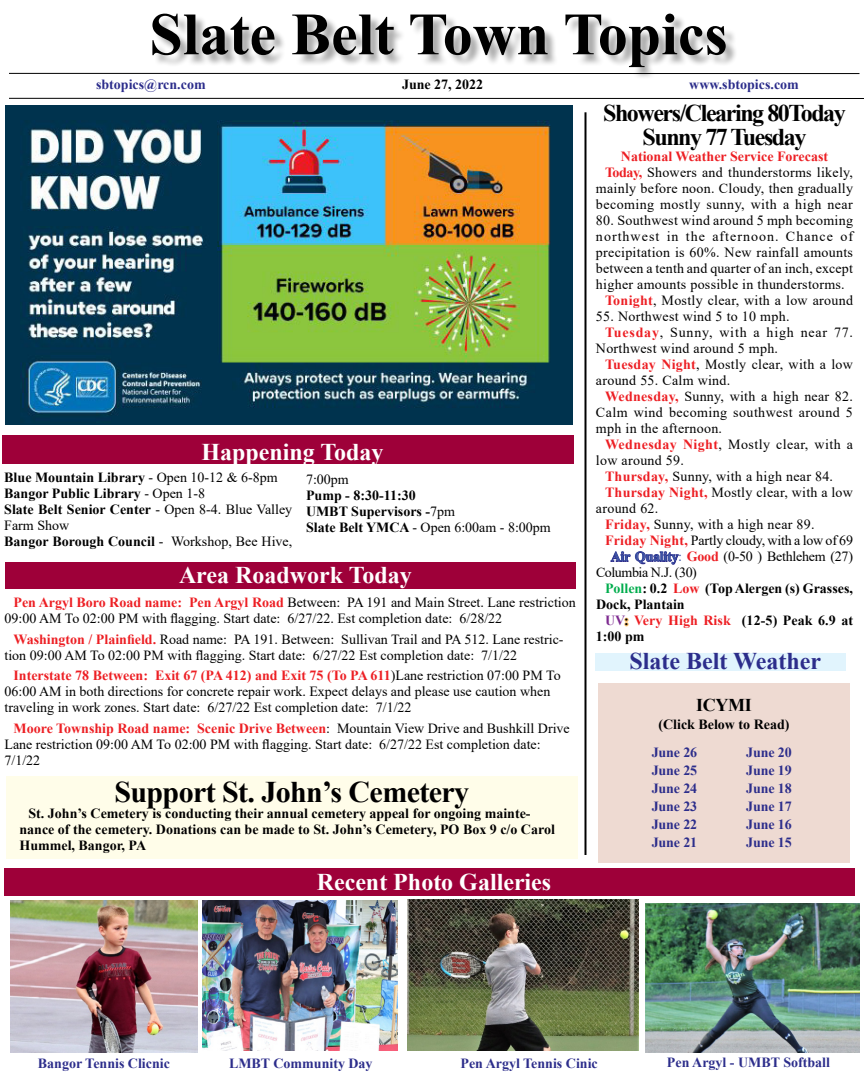
<style>
.page{position:relative;width:864px;height:1080px;background:#fff}
.page>*{position:absolute;margin:0;border:0;box-sizing:border-box;transform-origin:0 0}
.t1{font:700 60px "Times New Roman";color:#000}
.t2{font:700 30px "Times New Roman";letter-spacing:-.02em;color:#000}
.t3{font:700 24px "Times New Roman";color:#fff}
.t4{font:700 24px/24px "Times New Roman";letter-spacing:-.06em;color:#000;text-align:center}
.t5{font:700 24px "Times New Roman";color:#2c2d8b}
.t6{font:700 18px "Times New Roman";letter-spacing:-.02em;color:#000}
.t7{font:14px/16px "Times New Roman";color:#000}
.t8{font:14px "Times New Roman";letter-spacing:.02em;color:#000}
.t9{font:700 14px/16px "Times New Roman";color:#000}
.t10{font:700 14px/18px "Times New Roman";color:#2c2d8b;text-align:justify}
.t11{font:14px "Times New Roman";letter-spacing:-.015em;color:#000}
.t12{font:14px "Times New Roman";letter-spacing:-.02em;color:#000}
.t13{font:14px "Times New Roman";letter-spacing:.075em;color:#000}
.t14{font:700 14px "Times New Roman";color:#ed1f24}
.t15{font:14px "Times New Roman";letter-spacing:.055em;color:#000}
.t16{font:14px "Times New Roman";letter-spacing:-.03em;color:#000}
.s1{font-weight:700;color:#ed1f24}
.s2{font-weight:700;color:#3950a2}
.s3{color:#3950a2}
.s4{color:#00ad4d}
.s5{color:#ed1f24}
.s6{color:#7d2a90}
.s7{font-weight:400}
</style>
<div class="page">
<div style="left:598px;top:683px;width:252px;height:180px;background:#eedad2"></div>
<div style="left:595px;top:653px;width:251px;height:18px;background:#e1f4fd"></div>
<div style="left:154px;top:15px;width:584px;height:65px;background:#000;opacity:.33"></div>
<hr style="left:9px;top:73px;width:851px;height:1px;background:#000">
<hr style="left:584px;top:112px;width:2px;height:743px;background:#000">
<svg style="left:610px;top:551px;width:69px;height:14px"></svg>
<svg style="left:624px;top:617px;width:5px;height:10px"></svg>
<div style="left:2px;top:436px;width:572px;height:28px;background:#9e0039"></div>
<div style="left:6px;top:562px;width:570px;height:27px;background:#9e0039"></div>
<div style="left:4px;top:868px;width:851px;height:28px;background:#9e0039"></div>
<img style="left:202px;top:900px;width:196px;height:150px">
<img style="left:408px;top:900px;width:230px;height:151px">
<hr style="left:9px;top:98px;width:855px;height:1px;background:#000">
<img style="left:645px;top:903px;width:214px;height:149px">
<img style="left:10px;top:900px;width:188px;height:153px">
<div style="left:6px;top:776px;width:572px;height:83px;background:#fffde9"></div>
<img style="left:6px;top:106px;width:566px;height:318px">
<h1 class="t1" style="left:149px;top:-9px;width:580px">Slate Belt Town Topics</h1>
<p class="t10" style="left:96px;top:75px;width:111px">sbtopics@rcn.com</p>
<p class="t10" style="left:689px;top:75px;width:111px">www.sbtopics.com</p>
<h3 class="t4" style="left:603px;top:101px;width:244px">Showers/Clearing 80Today<br>Sunny 77 Tuesday</h3>
<p class="t14" style="left:621px;top:146px;width:209px">National Weather Service Forecast</p>
<p class="t8" style="left:605px;top:163px;width:250px"><span class="s1">Today,</span> Showers and thunderstorms likely,</p>
<p class="t8" style="left:596px;top:179px;width:259px">mainly before noon. Cloudy, then gradually</p>
<p class="t8" style="left:596px;top:195px;width:258px">becoming mostly sunny, with a high near</p>
<p class="t8" style="left:596px;top:211px;width:259px">80. Southwest wind around 5 mph becoming</p>
<p class="t13" style="left:596px;top:227px;width:259px">northwest in the afternoon. Chance of</p>
<p class="t8" style="left:596px;top:243px;width:259px">precipitation is 60%. New rainfall amounts</p>
<p class="t8" style="left:596px;top:259px;width:259px">between a tenth and quarter of an inch, except</p>
<p class="t8" style="left:596px;top:275px;width:250px">higher amounts possible in thunderstorms.</p>
<p class="t8" style="left:605px;top:291px;width:250px"><span class="s1">Tonight</span>, Mostly clear, with a low around</p>
<p class="t8" style="left:596px;top:307px;width:195px">55. Northwest wind 5 to 10 mph.</p>
<p class="t15" style="left:605px;top:323px;width:250px"><span class="s1">Tuesday</span>, Sunny, with a high near 77.</p>
<p class="t8" style="left:596px;top:339px;width:184px">Northwest wind around 5 mph.</p>
<p class="t8" style="left:605px;top:355px;width:250px"><span class="s1">Tuesday Night</span>, Mostly clear, with a low</p>
<p class="t8" style="left:596px;top:371px;width:136px">around 55. Calm wind.</p>
<p class="t8" style="left:605px;top:387px;width:250px"><span class="s1">Wednesday,</span> Sunny, with a high near 82.</p>
<p class="t8" style="left:596px;top:403px;width:258px">Calm wind becoming southwest around 5</p>
<p class="t8" style="left:596px;top:419px;width:128px">mph in the afternoon.</p>
<p class="t8" style="left:605px;top:435px;width:250px"><span class="s1">Wednesday Night</span>, Mostly clear, with a</p>
<p class="t8" style="left:596px;top:451px;width:90px">low around 59.</p>
<p class="t8" style="left:605px;top:467px;width:230px"><span class="s1">Thursday,</span> Sunny, with a high near 84.</p>
<p class="t8" style="left:605px;top:483px;width:250px"><span class="s1">Thursday Night,</span> Mostly clear, with a low</p>
<p class="t8" style="left:596px;top:499px;width:64px">around 62.</p>
<p class="t8" style="left:605px;top:515px;width:211px"><span class="s1">Friday,</span> Sunny, with a high near 89.</p>
<p class="t11" style="left:605px;top:531px;width:250px"><span class="s1">Friday Night,</span> Partly cloudy, with a low of 69</p>
<p class="t12" style="left:611px;top:547px;width:244px"><span class="s2">Air Quality</span><span class="s3">:</span> <span class="s1">Good</span> (0-50 ) Bethlehem (27)</p>
<p class="t16" style="left:596px;top:563px;width:102px">Columbia N.J. (30)</p>
<p class="t9" style="left:605px;top:580px;width:250px"><span class="s4">Pollen</span>: 0.2 <span class="s5">Low</span> (Top Alergen (s) Grasses,</p>
<p class="t9" style="left:596px;top:596px;width:90px">Dock, Plantain</p>
<p class="t9" style="left:605px;top:612px;width:250px"><span class="s6">UV</span>: <span class="s5">Very High Risk</span> (12-5) Peak 6.9 at</p>
<p class="t9" style="left:596px;top:628px;width:50px">1:00 pm</p>
<p class="t9" style="left:402px;top:76px;width:83px">June 27, 2022</p>
<h3 class="t3" style="left:201px;top:435px;width:184px">Happening Today</h3>
<p class="t9" style="left:4px;top:469px;width:289px">Blue Mountain Library <span class="s7">- Open 10-12 &amp; 6-8pm </span>Bangor Public Library <span class="s7">- Open 1-8<br></span>Slate Belt Senior Center <span class="s7">- Open 8-4. Blue Valley Farm Show<br></span>Bangor Borough Council <span class="s7">- Workshop, Bee Hive,</span></p>
<p class="t8" style="left:306px;top:470px;width:44px">7:00pm</p>
<p class="t9" style="left:306px;top:487px;width:246px">Pump - 8:30-11:30<br>UMBT Supervisors -<span class="s7">7pm<br></span>Slate Belt YMCA <span class="s7">- Open 6:00am - 8:00pm</span></p>
<h3 class="t3" style="left:179px;top:558px;width:234px">Area Roadwork Today</h3>
<p class="t7" style="left:4px;top:594px;width:573px;text-indent:9px"><span class="s1">Pen Argyl Boro Road name: Pen Argyl Road</span> Between: PA 191 and Main Street. Lane restriction<br>09:00 AM To 02:00 PM with flagging. Start date: 6/27/22. Est completion date: 6/28/22</p>
<p class="t7" style="left:5px;top:631px;width:561px;text-indent:9px"><span class="s1">Washington / Plainfield.</span> Road name: PA 191. Between: Sullivan Trail and PA 512. Lane restric&shy;tion 09:00 AM To 02:00 PM with flagging. Start date: 6/27/22 Est completion date: 7/1/22</p>
<p class="t7" style="left:5px;top:667px;width:558px;text-indent:9px"><span class="s1">Interstate 78 Between: Exit 67 (PA 412) and Exit 75 (To PA 611</span>)Lane restriction 07:00 PM To<br>06:00 AM in both directions for concrete repair work. Expect delays and please use caution when traveling in work zones. Start date: 6/27/22 Est completion date: 7/1/22</p>
<p class="t7" style="left:5px;top:720px;width:567px;text-indent:9px"><span class="s1">Moore Township Road name: Scenic Drive Between</span>: Mountain View Drive and Bushkill Drive<br>Lane restriction 09:00 AM To 02:00 PM with flagging. Start date: 6/27/22 Est completion date:<br>7/1/22</p>
<h3 class="t5" style="left:629px;top:644px;width:193px">Slate Belt Weather</h3>
<p class="t6" style="left:696px;top:692px;width:57px">ICYMI</p>
<p class="t9" style="left:658px;top:716px;width:133px">(Click Below to Read)</p>
<p class="t10" style="left:652px;top:743px;width:47px">June 26<br>June 25<br>June 24<br>June 23<br>June 22<br>June 21</p>
<p class="t10" style="left:746px;top:743px;width:47px">June 20<br>June 19<br>June 18<br>June 17<br>June 16<br>June 15</p>
<h2 class="t2" style="left:114px;top:771px;width:356px">Support St. John’s Cemetery</h2>
<p class="t9" style="left:19px;top:805px;width:537px;text-indent:9px">St. John’s Cemetery is conducting their annual cemetery appeal for ongoing mainte&shy;nance of the cemetery. Donations can be made to St. John’s Cemetery, PO Box 9 c/o Carol<br>Hummel, Bangor, PA</p>
<h3 class="t3" style="left:317px;top:864px;width:236px">Recent Photo Galleries</h3>
<p class="t10" style="left:38px;top:1054px;width:134px">Bangor Tennis Clicnic</p>
<p class="t10" style="left:460px;top:1054px;width:139px">Pen Argyl Tennis Cinic</p>
<p class="t10" style="left:667px;top:1053px;width:165px">Pen Argyl - UMBT Softball</p>
<p class="t10" style="left:229px;top:1053px;width:145px">LMBT Community Day</p>
</div>
